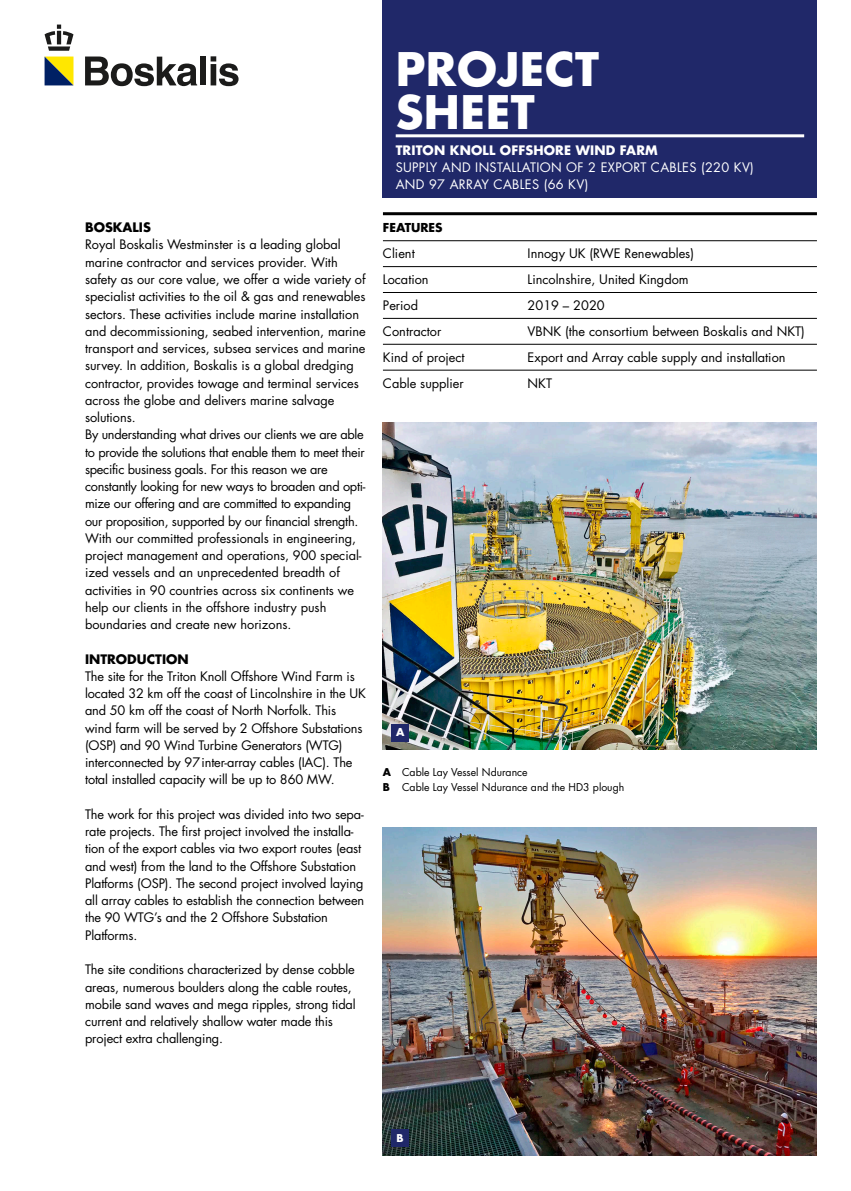
<style>
.page{position:relative;width:851px;height:1191px;background:#fff}
.page>*{position:absolute;margin:0;border:0;box-sizing:border-box;transform-origin:0 0}
._000_JEC_Heading_1{font:700 45px "Futura Std";letter-spacing:.01em;color:#fff}
._000_JEC_Body{font:12.75px/17.2px "Futura Std";letter-spacing:-.01em;color:#000}
._000_JEC_Body_upperl{font:12.75px "Futura Std";color:#000}
._000_JEC_Subheading{font:12.75px/17.2px "Futura Std";letter-spacing:.025em;color:#fff}
._000_JEC_Subheading-2{font:700 12.75px "Futura Std";letter-spacing:.01em;color:#fff}
._000_BOS_Body_Subhea{font:700 12.75px "Futura Std";color:#000}
._000_JEC_Heading_3{font:700 12px "Futura Std";color:#000}
.t1{font:700 10.65px "Futura Std";color:#fff}
._000_BOS_Photocredit{font:10.5px "Futura Std";color:#000}
.t2{font:700 10.5px "Futura Std";color:#fff}
.s1{font-weight:700}
</style>
<div class="page">
<svg style="left:45px;top:57px;width:28px;height:28px"></svg>
<svg style="left:85px;top:57px;width:112px;height:29px"></svg>
<div style="left:200px;top:57px;width:6px;height:28px;background:#1b1b1a"></div>
<svg style="left:210px;top:56px;width:28px;height:30px"></svg>
<svg style="left:45px;top:25px;width:28px;height:26px"></svg>
<div style="left:383px;top:0;width:433px;height:198px;background:#202869"></div>
<hr style="left:395px;top:134px;width:409px;height:3px;background:#fff">
<img style="left:383px;top:827px;width:433px;height:328px">
<div style="left:391px;top:1129px;width:17px;height:17px;background:#202869"></div>
<img style="left:383px;top:422px;width:433px;height:328px">
<hr style="left:383px;top:212px;width:433px;height:3px;background:#000">
<hr style="left:383px;top:240px;width:433px;height:1px;background:#000">
<hr style="left:383px;top:266px;width:433px;height:1px;background:#000">
<hr style="left:383px;top:292px;width:433px;height:1px;background:#000">
<hr style="left:383px;top:318px;width:433px;height:1px;background:#000">
<hr style="left:383px;top:344px;width:433px;height:1px;background:#000">
<hr style="left:383px;top:370px;width:433px;height:1px;background:#000">
<div style="left:391px;top:724px;width:18px;height:17px;background:#202869"></div>
<p class="_000_BOS_Body_Subhea" style="left:85px;top:219px;width:67px">BOSKALIS</p>
<p class="_000_JEC_Body" style="left:85px;top:236px;width:257px">Royal Boskalis Westminster is a leading global marine contractor and services provider. With</p>
<p class="_000_JEC_Body" style="left:85px;top:271px;width:282px">safety as our core value, we offer a wide variety of specialist activities to the oil &amp; gas and renewables sectors. These activities include marine installation and decommissioning, seabed intervention, marine transport and services, subsea services and marine survey. In addition, Boskalis is a global dredging contractor, provides towage and terminal services across the globe and delivers marine salvage solutions.</p>
<p class="_000_JEC_Body" style="left:85px;top:426px;width:282px">By understanding what drives our clients we are able to provide the solutions that enable them to meet their specific business goals. For this reason we are constantly looking for new ways to broaden and opti&shy;mize our offering and are committed to expanding our proposition, supported by our financial strength.</p>
<p class="_000_JEC_Body" style="left:85px;top:529px;width:278px">With our committed professionals in engineering, project management and operations, 900 special&shy;ized vessels and an unprecedented breadth of activities in 90 countries across six continents we help our clients in the offshore industry push boundaries and create new horizons.</p>
<p class="_000_BOS_Body_Subhea" style="left:85px;top:650px;width:105px">INTRODUCTION</p>
<p class="_000_JEC_Body" style="left:85px;top:667px;width:282px">The site for the Triton Knoll Offshore Wind Farm is located 32 km off the coast of Lincolnshire in the UK and 50 km off the coast of North Norfolk. This wind farm will be served by 2 Offshore Substations (OSP) and 90 Wind Turbine Generators (WTG) interconnected by 97inter-array cables (IAC). The total installed capacity will be up to 860 MW.</p>
<p class="_000_JEC_Body" style="left:85px;top:805px;width:281px">The work for this project was divided into two sepa&shy;rate projects. The first project involved the installa&shy;tion of the export cables via two export routes (east and west) from the land to the Offshore Substation Platforms (OSP). The second project involved laying all array cables to establish the connection between the 90 WTG’s and the 2 Offshore Substation Platforms.</p>
<p class="_000_JEC_Body" style="left:85px;top:961px;width:272px">The site conditions characterized by dense cobble areas, numerous boulders along the cable routes, mobile sand waves and mega ripples, strong tidal current and relatively shallow water made this project extra challenging.</p>
<p class="_000_JEC_Heading_1" style="left:395px;top:39px;width:205px">PROJECT</p>
<p class="_000_JEC_Heading_1" style="left:395px;top:82px;width:141px">SHEET</p>
<p class="_000_JEC_Subheading-2" style="left:395px;top:141px;width:263px">TRITON KNOLL OFFSHORE WIND FARM</p>
<p class="_000_JEC_Subheading" style="left:395px;top:159px;width:359px">SUPPLY AND INSTALLATION OF 2 EXPORT CABLES (220 KV)<br>AND 97 ARRAY CABLES (66 KV)</p>
<p class="_000_JEC_Heading_3" style="left:383px;top:220px;width:61px">FEATURES</p>
<p class="_000_JEC_Body_upperl" style="left:383px;top:245px;width:33px">Client</p>
<p class="_000_JEC_Body_upperl" style="left:527px;top:245px;width:168px">Innogy UK (RWE Renewables)</p>
<p class="_000_JEC_Body_upperl" style="left:383px;top:271px;width:47px">Location</p>
<p class="_000_JEC_Body_upperl" style="left:527px;top:271px;width:162px">Lincolnshire, United Kingdom</p>
<p class="_000_JEC_Body_upperl" style="left:383px;top:297px;width:37px">Period</p>
<p class="_000_JEC_Body_upperl" style="left:527px;top:297px;width:79px">2019 – 2020</p>
<p class="_000_JEC_Body_upperl" style="left:383px;top:323px;width:60px">Contractor</p>
<p class="_000_JEC_Body_upperl" style="left:527px;top:323px;width:279px">VBNK (the consortium between Boskalis and NKT)</p>
<p class="_000_JEC_Body_upperl" style="left:383px;top:349px;width:83px">Kind of project</p>
<p class="_000_JEC_Body_upperl" style="left:527px;top:349px;width:259px">Export and Array cable supply and installation</p>
<p class="_000_JEC_Body_upperl" style="left:383px;top:374px;width:82px">Cable supplier</p>
<p class="_000_JEC_Body_upperl" style="left:527px;top:374px;width:26px">NKT</p>
<p class="t1" style="left:396px;top:725px;width:10px">A</p>
<p class="_000_BOS_Photocredit" style="left:383px;top:765px;width:146px"><span class="s1">A</span> Cable Lay Vessel Ndurance</p>
<p class="_000_BOS_Photocredit" style="left:383px;top:780px;width:243px"><span class="s1">B</span> Cable Lay Vessel Ndurance and the HD3 plough</p>
<p class="t2" style="left:396px;top:1130px;width:9px">B</p>
</div>
